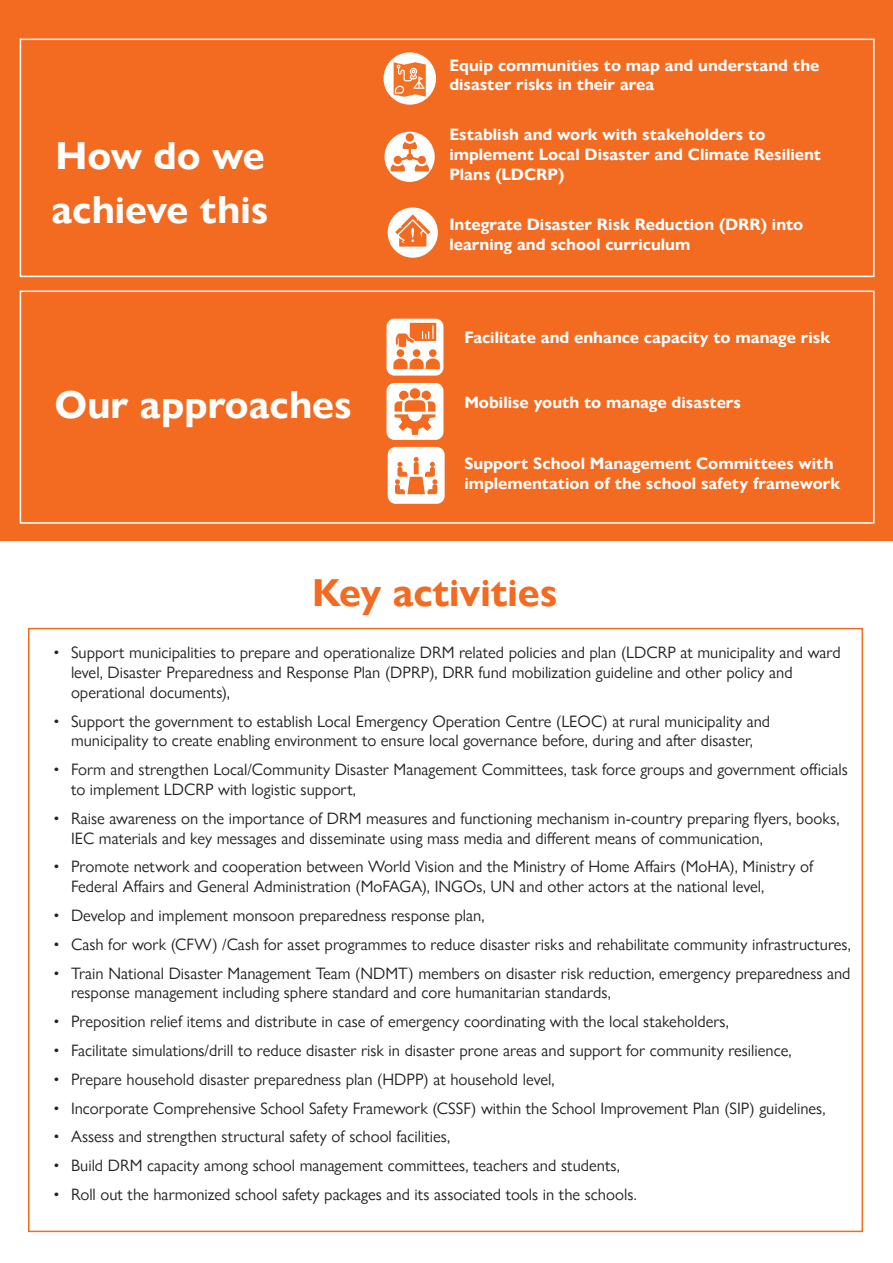
<style>
.page{position:relative;width:893px;height:1263px;background:#fff}
.page>*{position:absolute;margin:0;border:0;box-sizing:border-box;transform-origin:0 0}
.t1{font:700 39px/54px "Gill Sans Nova";color:#fff}
.t2{font:700 39px "Gill Sans Nova";color:#f36a21}
.t3{font:16.5px/19.8px "Gill Sans Nova";color:#231f20}
.t4{font:700 16.5px/19.8px "Gill Sans Nova";color:#fff}
</style>
<div class="page">
<div style="left:0;top:0;width:893px;height:541px;background:#f36a21"></div>
<div style="left:387px;top:319px;width:56px;height:57px;background:#fff;border-radius:8px"></div>
<div style="left:387px;top:383px;width:56px;height:57px;background:#fff;border-radius:8px"></div>
<div style="left:413px;top:349px;width:7px;height:8px;background:#f36a21;border-radius:50%"></div>
<div style="left:429px;top:349px;width:8px;height:8px;background:#f36a21;border-radius:50%"></div>
<svg style="left:393px;top:358px;width:47px;height:11px"></svg>
<div style="left:397px;top:349px;width:7px;height:8px;background:#f36a21;border-radius:50%"></div>
<svg style="left:396px;top:323px;width:40px;height:24px"></svg>
<div style="left:410px;top:388px;width:10px;height:11px;background:#f36a21;border-radius:50%"></div>
<svg style="left:394px;top:391px;width:41px;height:44px"></svg>
<div style="left:388px;top:447px;width:57px;height:57px;background:#fff;border-radius:8px"></div>
<svg style="left:395px;top:457px;width:42px;height:37px"></svg>
<div style="left:384px;top:132px;width:51px;height:50px;background:#fff;border-radius:50%"></div>
<div style="left:406px;top:133px;width:8px;height:8px;background:#f36a21;border-radius:50%"></div>
<svg style="left:391px;top:142px;width:38px;height:30px"></svg>
<div style="left:384px;top:52px;width:52px;height:53px;background:#fff;border-radius:50%"></div>
<div style="left:388px;top:207px;width:50px;height:51px;background:#fff;border-radius:50%"></div>
<svg style="left:395px;top:214px;width:35px;height:33px"></svg>
<div style="left:20px;top:291px;width:854px;height:233px;border:2px solid #fff"></div>
<div style="left:20px;top:39px;width:854px;height:238px;border:2px solid #fff"></div>
<svg style="left:394px;top:62px;width:32px;height:35px"></svg>
<h1 class="t1" style="left:52px;top:129px;width:219px">How do we achieve this</h1>
<h1 class="t1" style="left:54px;top:378px;width:299px">Our approaches</h1>
<p class="t4" style="left:449px;top:55px;width:372px">Equip communities to map and understand the disaster risks in their area</p>
<p class="t4" style="left:449px;top:125px;width:373px">Establish and work with stakeholders to implement Local Disaster and Climate Resilient<br>Plans (LDCRP)</p>
<p class="t4" style="left:449px;top:214px;width:356px">Integrate Disaster Risk Reduction (DRR) into learning and school curriculum</p>
<p class="t4" style="left:464px;top:327px;width:367px">Facilitate and enhance capacity to manage risk</p>
<p class="t4" style="left:464px;top:392px;width:278px">Mobilise youth to manage disasters</p>
<p class="t4" style="left:464px;top:454px;width:377px">Support School Management Committees with implementation of the school safety framework</p>
<h1 class="t2" style="left:312px;top:568px;width:247px">Key activities</h1>
<p class="t3" style="left:71px;top:642px;width:771px;text-indent:-18px">• Support municipalities to prepare and operationalize DRM related policies and plan (LDCRP at municipality and ward level, Disaster Preparedness and Response Plan (DPRP), DRR fund mobilization guideline and other policy and operational documents),</p>
<p class="t3" style="left:53px;top:711px;width:718px;text-align:center">• Support the government to establish Local Emergency Operation Centre (LEOC) at rural municipality and municipality to create enabling environment to ensure local governance before, during and after disaster,</p>
<p class="t3" style="left:71px;top:759px;width:778px;text-indent:-18px">• Form and strengthen Local/Community Disaster Management Committees, task force groups and government officials to implement LDCRP with logistic support,</p>
<p class="t3" style="left:71px;top:808px;width:770px;text-indent:-18px">• Raise awareness on the importance of DRM measures and functioning mechanism in-country preparing flyers, books,<br>IEC materials and key messages and disseminate using mass media and different means of communication,</p>
<p class="t3" style="left:71px;top:857px;width:744px;text-indent:-18px">• Promote network and cooperation between World Vision and the Ministry of Home Affairs (MoHA), Ministry of<br>Federal Affairs and General Administration (MoFAGA), INGOs, UN and other actors at the national level,</p>
<p class="t3" style="left:53px;top:905px;width:433px">• Develop and implement monsoon preparedness response plan,</p>
<p class="t3" style="left:53px;top:934px;width:799px">• Cash for work (CFW) /Cash for asset programmes to reduce disaster risks and rehabilitate community infrastructures,</p>
<p class="t3" style="left:71px;top:963px;width:781px;text-indent:-18px">• Train National Disaster Management Team (NDMT) members on disaster risk reduction, emergency preparedness and response management including sphere standard and core humanitarian standards,</p>
<p class="t3" style="left:53px;top:1011px;width:677px">• Preposition relief items and distribute in case of emergency coordinating with the local stakeholders,</p>
<p class="t3" style="left:53px;top:1040px;width:740px">• Facilitate simulations/drill to reduce disaster risk in disaster prone areas and support for community resilience,</p>
<p class="t3" style="left:53px;top:1069px;width:503px">• Prepare household disaster preparedness plan (HDPP) at household level,</p>
<p class="t3" style="left:53px;top:1098px;width:774px">• Incorporate Comprehensive School Safety Framework (CSSF) within the School Improvement Plan (SIP) guidelines,</p>
<p class="t3" style="left:53px;top:1127px;width:398px">• Assess and strengthen structural safety of school facilities,</p>
<p class="t3" style="left:53px;top:1155px;width:568px">• Build DRM capacity among school management committees, teachers and students,</p>
<p class="t3" style="left:53px;top:1184px;width:585px">• Roll out the harmonized school safety packages and its associated tools in the schools.</p>
</div>
